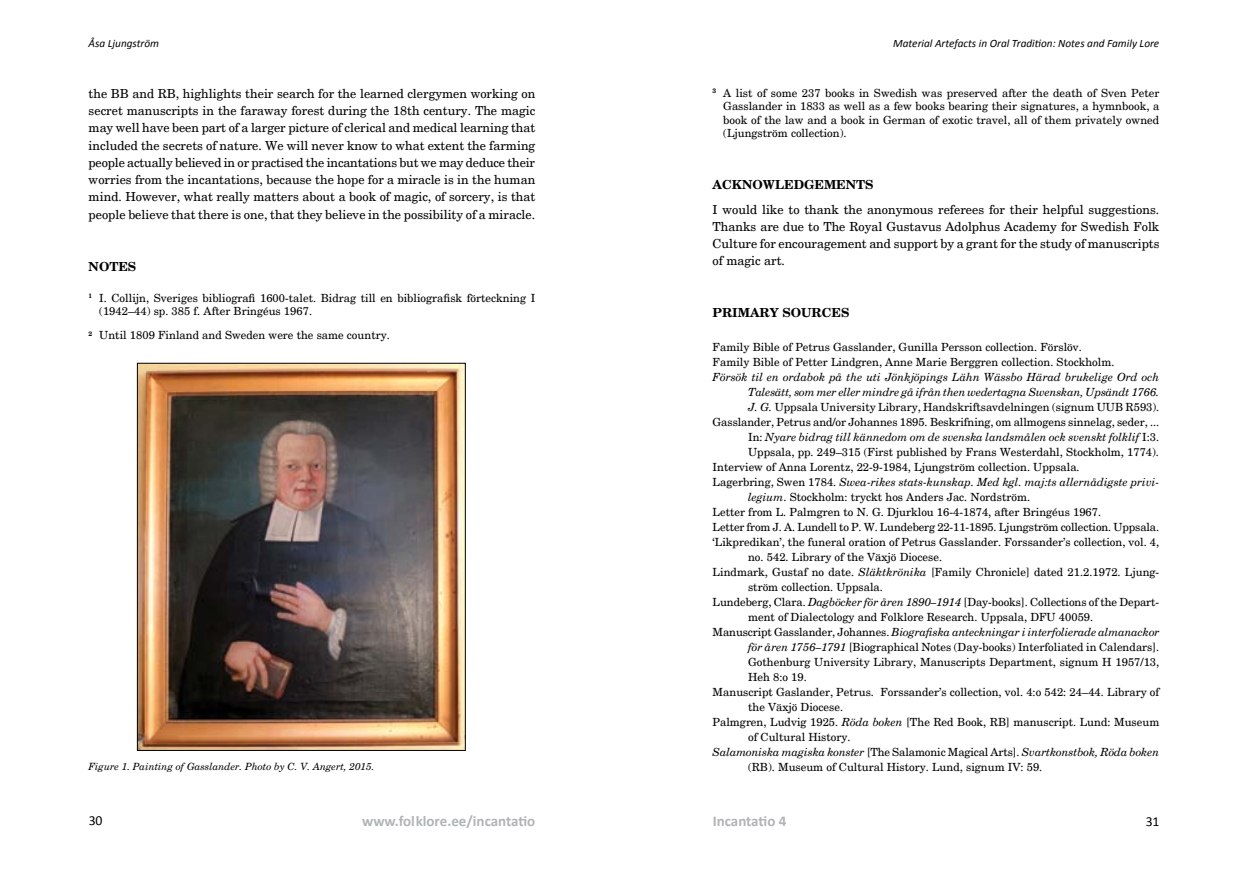
<style>
.page{position:relative;width:1248px;height:886px;background:#fff}
.page>*{position:absolute;margin:0;border:0;box-sizing:border-box;transform-origin:0 0}
.t1{font:700 15px "Calibri";color:#b1b4b6}
.t2{font:13.75px "Calibri";color:#000}
.t3{font:12.5px/17.2px "New Century Schlbk";color:#000;text-align:justify}
.t4{font:700 12.5px "New Century Schlbk";color:#000}
.t5{font:11.25px/13.5px "New Century Schlbk";color:#000}
.t6{font:italic 11.25px "New Century Schlbk";color:#000}
.t7{font:italic 11.25px "Calibri";color:#000}
.t8{font:italic 10px "New Century Schlbk";color:#000}
.s1{font-style:italic}
.s2{font-style:normal}
</style>
<div class="page">
<img style="left:139px;top:365px;width:324px;height:383px">
<div style="left:137px;top:363px;width:328px;height:387px;border:1px solid #000"></div>
<p class="t7" style="left:89px;top:36px;width:72px">Åsa Ljungström</p>
<p class="t7" style="left:893px;top:36px;width:267px">Material Artefacts in Oral Tradition: Notes and Family Lore</p>
<p class="t3" style="left:89px;top:85px;width:448px">the BB and RB, highlights their search for the learned clergymen working on secret manuscripts in the faraway forest during the 18th century. The magic may well have been part of a larger picture of clerical and medical learning that included the secrets of nature. We will never know to what extent the farming people actually believed in or practised the incantations but we may deduce their worries from the incantations, because the hope for a miracle is in the human mind. However, what really matters about a book of magic, of sorcery, is that people believe that there is one, that they believe in the possibility of a miracle.</p>
<p class="t4" style="left:89px;top:258px;width:11px">NOTES</p>
<p class="t5" style="left:99px;top:291px;width:437px;text-indent:-11px"><sup>1</sup> I. Collijn, Sveriges bibliografi 1600-talet. Bidrag till en bibliografisk förteckning I (1942–44) sp. 385 f. After Bringéus 1967.</p>
<p class="t5" style="left:89px;top:329px;width:303px"><sup>2</sup> Until 1809 Finland and Sweden were the same country.</p>
<p class="t5" style="left:723px;top:86px;width:437px;text-align:justify;text-indent:-11px"><sup>3</sup> A list of some 237 books in Swedish was preserved after the death of Sven Peter Gasslander in 1833 as well as a few books bearing their signatures, a hymnbook, a book of the law and a book in German of exotic travel, all of them privately owned (Ljungström collection).</p>
<p class="t4" style="left:712px;top:177px;width:162px">ACKNOWLEDGEMENTS</p>
<p class="t3" style="left:712px;top:201px;width:448px">I would like to thank the anonymous referees for their helpful suggestions.<br>Thanks are due to The Royal Gustavus Adolphus Academy for Swedish Folk Culture for encouragement and support by a grant for the study of manuscripts of magic art.</p>
<p class="t4" style="left:712px;top:305px;width:138px">PRIMARY SOURCES</p>
<p class="t5" style="left:712px;top:340px;width:403px;line-height:15px">Family Bible of Petrus Gasslander, Gunilla Persson collection. Förslöv.<br>Family Bible of Petter Lindgren, Anne Marie Berggren collection. Stockholm.</p>
<p class="t6" style="left:712px;top:370px;width:448px">Försök til en ordabok på the uti Jönkjöpings Lähn Wässbo Härad brukelige Ord och</p>
<p class="t6" style="left:748px;top:385px;width:412px">Talesätt, som mer eller mindre gå ifrån then wedertagna Swenskan, Upsändt 1766.</p>
<p class="t5" style="left:748px;top:400px;width:413px"><span class="s1">J. G.</span> Uppsala University Library, Handskriftsavdelningen (signum UUB R593).</p>
<p class="t5" style="left:712px;top:415px;width:448px">Gasslander, Petrus and/or Johannes 1895. Beskrifning, om allmogens sinnelag, seder, ...</p>
<p class="t6" style="left:748px;top:430px;width:412px"><span class="s2">In:</span> Nyare bidrag till kännedom om de svenska landsmålen ock svenskt folklif <span class="s2">I:3.</span></p>
<p class="t5" style="left:748px;top:445px;width:412px">Uppsala, pp. 249–315 (First published by Frans Westerdahl, Stockholm, 1774).</p>
<p class="t5" style="left:712px;top:460px;width:368px">Interview of Anna Lorentz, 22-9-1984, Ljungström collection. Uppsala.</p>
<p class="t6" style="left:712px;top:475px;width:448px"><span class="s2">Lagerbring, Swen 1784.</span> Swea-rikes stats-kunskap. Med kgl. maj:ts allernådigste privi-</p>
<p class="t5" style="left:748px;top:490px;width:283px"><span class="s1">legium</span>. Stockholm: tryckt hos Anders Jac. Nordström.</p>
<p class="t5" style="left:712px;top:505px;width:390px">Letter from L. Palmgren to N. G. Djurklou 16-4-1874, after Bringéus 1967.</p>
<p class="t5" style="left:712px;top:520px;width:448px">Letter from J. A. Lundell to P. W. Lundeberg 22-11-1895. Ljungström collection. Uppsala.</p>
<p class="t5" style="left:712px;top:535px;width:448px">‘Likpredikan’, the funeral oration of Petrus Gasslander. Forssander’s collection, vol. 4,</p>
<p class="t5" style="left:748px;top:550px;width:195px">no. 542. Library of the Växjö Diocese.</p>
<p class="t5" style="left:712px;top:565px;width:448px">Lindmark, Gustaf no date. <span class="s1">Släktkrönika</span> [Family Chronicle] dated 21.2.1972. Ljung-</p>
<p class="t5" style="left:748px;top:580px;width:136px">ström collection. Uppsala.</p>
<p class="t5" style="left:712px;top:595px;width:448px">Lundeberg, Clara. <span class="s1">Dagböcker för åren 1890–1914</span> [Day-books]. Collections of the Depart-</p>
<p class="t5" style="left:748px;top:610px;width:347px">ment of Dialectology and Folklore Research. Uppsala, DFU 40059.</p>
<p class="t6" style="left:712px;top:625px;width:448px"><span class="s2">Manuscript Gasslander, Johannes.</span> Biografiska anteckningar i interfolierade almanackor</p>
<p class="t5" style="left:748px;top:640px;width:413px"><span class="s1">för åren 1756–1791</span> [Biographical Notes (Day-books) Interfoliated in Calendars].</p>
<p class="t5" style="left:748px;top:655px;width:413px">Gothenburg University Library, Manuscripts Department, signum H 1957/13,</p>
<p class="t5" style="left:748px;top:670px;width:60px">Heh 8:o 19.</p>
<p class="t5" style="left:712px;top:685px;width:448px">Manuscript Gaslander, Petrus. Forssander’s collection, vol. 4:o 542: 24–44. Library of</p>
<p class="t5" style="left:748px;top:700px;width:97px">the Växjö Diocese.</p>
<p class="t5" style="left:712px;top:715px;width:448px">Palmgren, Ludvig 1925. <span class="s1">Röda boken</span> [The Red Book, RB] manuscript. Lund: Museum</p>
<p class="t5" style="left:748px;top:730px;width:104px">of Cultural History.</p>
<p class="t6" style="left:712px;top:745px;width:448px">Salamoniska magiska konster <span class="s2">[The Salamonic Magical Arts].</span> Svartkonstbok, Röda boken</p>
<p class="t8" style="left:89px;top:760px;width:287px">Figure 1. Painting of Gasslander. Photo by C. V. Angert, 2015.</p>
<p class="t5" style="left:748px;top:760px;width:296px">(RB). Museum of Cultural History. Lund, signum IV: 59.</p>
<p class="t2" style="left:89px;top:812px;width:15px">30</p>
<h1 class="t1" style="left:362px;top:812px;width:175px">www.folklore.ee/incantatio</h1>
<h1 class="t1" style="left:712px;top:812px;width:75px">Incantatio 4</h1>
<p class="t2" style="left:1145px;top:813px;width:15px">31</p>
</div>
